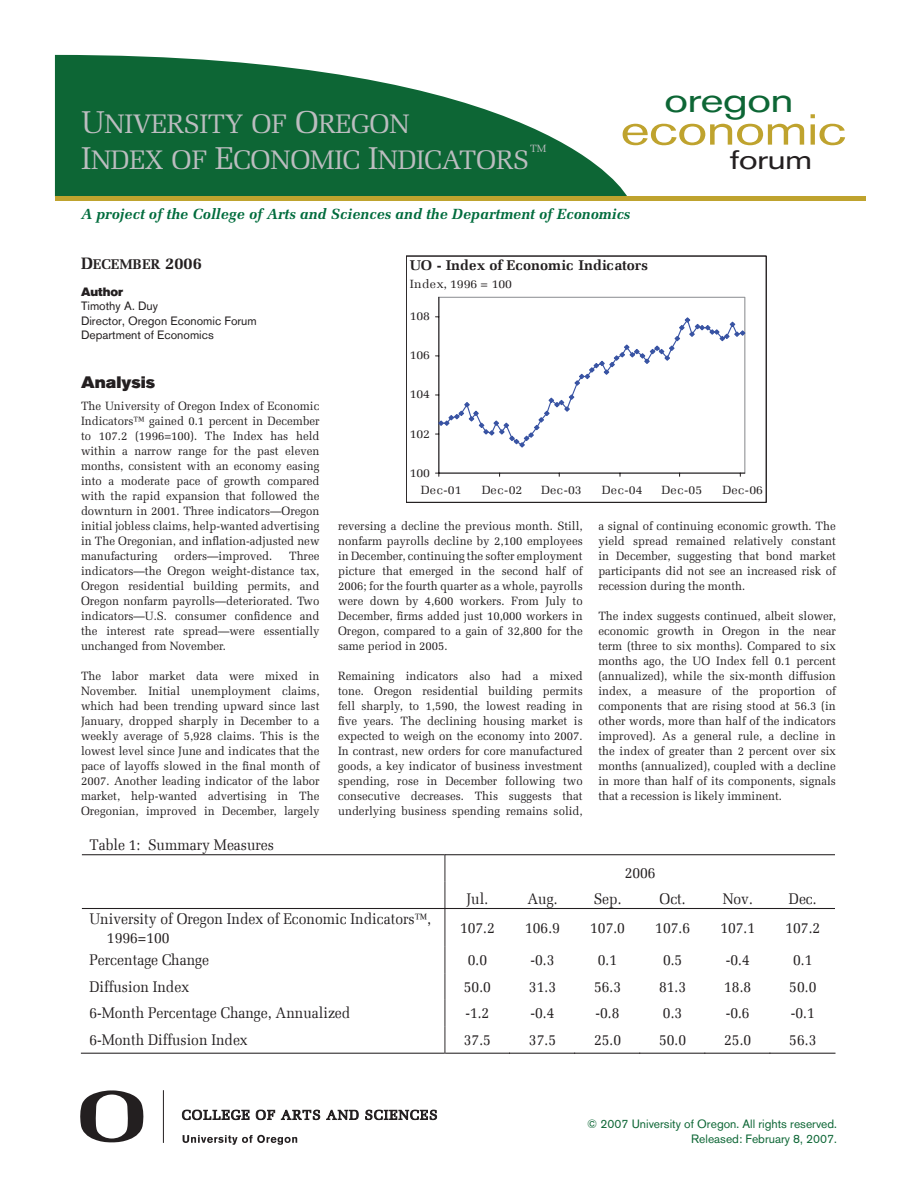
<style>
.page{position:relative;width:918px;height:1188px;background:#fff}
.page>*{position:absolute;margin:0;border:0;box-sizing:border-box;transform-origin:0 0}
.t1{font:43.05px "Akzidenz Grotesk BQ";letter-spacing:-.02em;color:#bfa32e;scale:1.31 1}
.t2{font:34.05px "Akzidenz Grotesk BQ";letter-spacing:-.02em;color:#0d6635;scale:1.31 1}
.t3{font:26.85px/36px "Melior SC850";letter-spacing:-.01em;color:#bcbdc0}
.t4{font:26.85px "Akzidenz Grotesk BQ";letter-spacing:-.02em;color:#231f20;scale:1.31 1}
.t5{font:16.5px "Akzidenz Grotesk BQ Super";color:#231f20;scale:1.05 1}
.t6{font:15.45px/18.5px "Melior";color:#231f20;scale:.9 1}
.t7{font:italic 700 14.7px "Melior";color:#006c3d}
.t8{font:700 14.1px "Melior";color:#231f20}
.t9{font:14.1px "Melior Bold SC850";color:#231f20}
.t10{font:12px/15px "Melior";color:#231f20;text-align:justify;scale:.95 1}
.t11{font:12px/15px "Akzidenz Grotesk BQ";color:#0d6635;text-align:right}
.t12{font:12px "Melior";color:#231f20}
.t13{font:12px/14.4px "Akzidenz Grotesk BQ";color:#231f20}
.t14{font:12px "Akzidenz Grotesk BQ Super";color:#231f20}
.t15{font:10.5px "Melior SC850";color:#bcbdc0}
.s1{font-size:31.5px}
.s2{font-size:16.5px}
</style>
<div class="page">
<svg style="left:183px;top:1135px;width:114px;height:10px"></svg>
<svg style="left:182px;top:1110px;width:67px;height:10px"></svg>
<svg style="left:256px;top:1110px;width:19px;height:10px"></svg>
<svg style="left:281px;top:1110px;width:39px;height:10px"></svg>
<svg style="left:326px;top:1110px;width:32px;height:10px"></svg>
<svg style="left:365px;top:1110px;width:72px;height:10px"></svg>
<hr style="left:163px;top:1090px;width:1px;height:53px;background:#231f20">
<svg style="left:80px;top:1090px;width:64px;height:52px"></svg>
<svg style="left:54px;top:55px;width:573px;height:141px;fill:#0d6635"></svg>
<div style="left:55px;top:196px;width:811px;height:5px;background:#bfa32e"></div>
<hr style="left:439px;top:297px;width:1px;height:176px;background:#231f20">
<hr style="left:439px;top:473px;width:306px;height:1px;background:#231f20">
<svg style="left:436px;top:316px;width:310px;height:133px"></svg>
<div style="left:406px;top:256px;width:360px;height:246px;border:1px solid #231f20"></div>
<hr style="left:82px;top:854px;width:362px;height:1px;background:#231f20">
<hr style="left:445px;top:854px;width:390px;height:1px;background:#231f20">
<svg style="left:445px;top:854px;width:1px;height:54px"></svg>
<hr style="left:82px;top:908px;width:753px;height:1px;background:#231f20">
<hr style="left:445px;top:909px;width:1px;height:38px;background:#231f20">
<hr style="left:81px;top:1053px;width:364px;height:1px;background:#231f20">
<svg style="left:445px;top:947px;width:1px;height:106px"></svg>
<hr style="left:445px;top:1053px;width:65px;height:1px;background:#231f20">
<hr style="left:509px;top:1053px;width:66px;height:1px;background:#231f20">
<hr style="left:574px;top:1053px;width:66px;height:1px;background:#231f20">
<hr style="left:639px;top:1053px;width:66px;height:1px;background:#231f20">
<hr style="left:704px;top:1053px;width:66px;height:1px;background:#231f20">
<hr style="left:769px;top:1053px;width:67px;height:1px;background:#231f20">
<h2 class="t2" style="left:664px;top:80px;width:101px">oregon</h2>
<h3 class="t3" style="left:81px;top:106px;width:449px"><span class="s1">U</span>NIVERSITY OF <span class="s1">O</span>REGON<br><span class="s1">I</span>NDEX OF <span class="s1">E</span>CONOMIC <span class="s1">I</span>NDICATORS</h3>
<p class="t7" style="left:81px;top:205px;width:551px">A project of the College of Arts and Sciences and the Department of Economics</p>
<h1 class="t1" style="left:620px;top:104px;width:174px">economic</h1>
<h3 class="t4" style="left:730px;top:143px;width:64px">forum</h3>
<p class="t15" style="left:530px;top:142px;width:18px">TM</p>
<p class="t9" style="left:81px;top:256px;width:122px"><span class="s2">D</span>ECEMBER <span class="s2">2006</span></p>
<p class="t14" style="left:81px;top:285px;width:44px">Author</p>
<p class="t13" style="left:81px;top:299px;width:177px">Timothy A. Duy<br>Director, Oregon Economic Forum<br>Department of Economics</p>
<h3 class="t5" style="left:81px;top:373px;width:72px">Analysis</h3>
<p class="t10" style="left:81px;top:399px;width:253px">The University of Oregon Index of Economic Indicators™ gained 0.1 percent in December to 107.2 (1996=100). The Index has held within a narrow range for the past eleven months, consistent with an economy easing into a moderate pace of growth compared with the rapid expansion that followed the downturn in 2001. Three indicators—Oregon initial jobless claims, help-wanted advertising in The Oregonian, and inflation-adjusted new manufacturing</p>
<p class="t10" style="left:81px;top:549px;width:253px;text-indent:208px">Three indicators—the Oregon weight-distance tax, Oregon residential building permits, and Oregon nonfarm payrolls—deteriorated. Two indicators—U.S. consumer confidence and the interest rate spread—were essentially unchanged from November.</p>
<p class="t10" style="left:81px;top:669px;width:253px">The labor market data were mixed in November. Initial unemployment claims, which had been trending upward since last January, dropped sharply in December to a weekly average of 5,928 claims. This is the lowest level since June and indicates that the pace of layoffs slowed in the final month of 2007. Another leading indicator of the labor market, help-wanted advertising in The Oregonian, improved in December, largely</p>
<p class="t10" style="left:174px;top:549px;width:105px">orders—improved.</p>
<p class="t6" style="left:89px;top:836px;width:207px">Table 1: Summary Measures</p>
<p class="t8" style="left:410px;top:257px;width:240px">UO - Index of Economic Indicators</p>
<p class="t12" style="left:410px;top:277px;width:104px">Index, 1996 = 100</p>
<p class="t12" style="left:410px;top:309px;width:22px">108</p>
<p class="t12" style="left:410px;top:348px;width:22px">106</p>
<p class="t12" style="left:410px;top:387px;width:22px">104</p>
<p class="t12" style="left:410px;top:426px;width:22px">102</p>
<p class="t12" style="left:410px;top:465px;width:22px">100</p>
<p class="t12" style="left:421px;top:483px;width:42px">Dec-01</p>
<p class="t12" style="left:482px;top:483px;width:42px">Dec-02</p>
<p class="t12" style="left:541px;top:483px;width:42px">Dec-03</p>
<p class="t12" style="left:602px;top:483px;width:42px">Dec-04</p>
<p class="t12" style="left:662px;top:483px;width:42px">Dec-05</p>
<p class="t12" style="left:722px;top:483px;width:42px">Dec-06</p>
<p class="t10" style="left:338px;top:519px;width:259px">reversing a decline the previous month. Still, nonfarm payrolls decline by 2,100 employees in December, continuing the softer employment picture that emerged in the second half of 2006; for the fourth quarter as a whole, payrolls were down by 4,600 workers. From July to December, firms added just 10,000 workers in Oregon, compared to a gain of 32,800 for the same period in 2005.</p>
<p class="t10" style="left:338px;top:669px;width:259px">Remaining indicators also had a mixed tone. Oregon residential building permits fell sharply, to 1,590, the lowest reading in five years. The declining housing market is expected to weigh on the economy into 2007.<br>In contrast, new orders for core manufactured goods, a key indicator of business investment spending, rose in December following two consecutive decreases. This suggests that underlying business spending remains solid,</p>
<p class="t10" style="left:598px;top:519px;width:252px">a signal of continuing economic growth. The yield spread remained relatively constant in December, suggesting that bond market participants did not see an increased risk of recession during the month.</p>
<p class="t10" style="left:598px;top:609px;width:252px">The index suggests continued, albeit slower, economic growth in Oregon in the near term (three to six months). Compared to six months ago, the UO Index fell 0.1 percent (annualized), while the six-month diffusion index, a measure of the proportion of components that are rising stood at 56.3 (in other words, more than half of the indicators improved). As a general rule, a decline in the index of greater than 2 percent over six months (annualized), coupled with a decline in more than half of its components, signals that a recession is likely imminent.</p>
<p class="t6" style="left:625px;top:863px;width:36px">2006</p>
<p class="t6" style="left:467px;top:890px;width:26px">Jul.</p>
<p class="t6" style="left:527px;top:890px;width:35px">Aug.</p>
<p class="t6" style="left:594px;top:890px;width:32px">Sep.</p>
<p class="t6" style="left:660px;top:890px;width:31px">Oct.</p>
<p class="t6" style="left:723px;top:890px;width:35px">Nov.</p>
<p class="t6" style="left:789px;top:890px;width:32px">Dec.</p>
<p class="t6" style="left:107px;top:910px;width:362px;text-indent:-18px">University of Oregon Index of Economic Indicators ,<br>1996=100</p>
<p class="t6" style="left:460px;top:919px;width:40px">107.2</p>
<p class="t6" style="left:525px;top:919px;width:40px">106.9</p>
<p class="t6" style="left:590px;top:919px;width:40px">107.0</p>
<p class="t6" style="left:655px;top:919px;width:40px">107.6</p>
<p class="t6" style="left:720px;top:919px;width:40px">107.1</p>
<p class="t6" style="left:785px;top:919px;width:40px">107.2</p>
<p class="t6" style="left:89px;top:951px;width:135px">Percentage Change</p>
<p class="t6" style="left:468px;top:951px;width:23px">0.0</p>
<p class="t6" style="left:530px;top:951px;width:28px">-0.3</p>
<p class="t6" style="left:598px;top:951px;width:23px">0.1</p>
<p class="t6" style="left:663px;top:951px;width:23px">0.5</p>
<p class="t6" style="left:726px;top:951px;width:28px">-0.4</p>
<p class="t6" style="left:793px;top:951px;width:23px">0.1</p>
<p class="t6" style="left:89px;top:977px;width:112px">Diffusion Index</p>
<p class="t6" style="left:464px;top:977px;width:32px">50.0</p>
<p class="t6" style="left:529px;top:977px;width:32px">31.3</p>
<p class="t6" style="left:594px;top:977px;width:32px">56.3</p>
<p class="t6" style="left:659px;top:977px;width:32px">81.3</p>
<p class="t6" style="left:724px;top:977px;width:32px">18.8</p>
<p class="t6" style="left:789px;top:977px;width:32px">50.0</p>
<p class="t6" style="left:89px;top:1004px;width:292px">6-Month Percentage Change, Annualized</p>
<p class="t6" style="left:465px;top:1004px;width:28px">-1.2</p>
<p class="t6" style="left:530px;top:1004px;width:28px">-0.4</p>
<p class="t6" style="left:596px;top:1004px;width:28px">-0.8</p>
<p class="t6" style="left:663px;top:1004px;width:23px">0.3</p>
<p class="t6" style="left:726px;top:1004px;width:28px">-0.6</p>
<p class="t6" style="left:791px;top:1004px;width:28px">-0.1</p>
<p class="t6" style="left:89px;top:1030px;width:177px">6-Month Diffusion Index</p>
<p class="t6" style="left:464px;top:1030px;width:32px">37.5</p>
<p class="t6" style="left:529px;top:1030px;width:32px">37.5</p>
<p class="t6" style="left:594px;top:1030px;width:32px">25.0</p>
<p class="t6" style="left:659px;top:1030px;width:32px">50.0</p>
<p class="t6" style="left:724px;top:1030px;width:32px">25.0</p>
<p class="t6" style="left:789px;top:1030px;width:32px">56.3</p>
<p class="t11" style="left:587px;top:1117px;width:251px">© 2007 University of Oregon. All rights reserved.<br>Released: February 8, 2007.</p>
</div>
